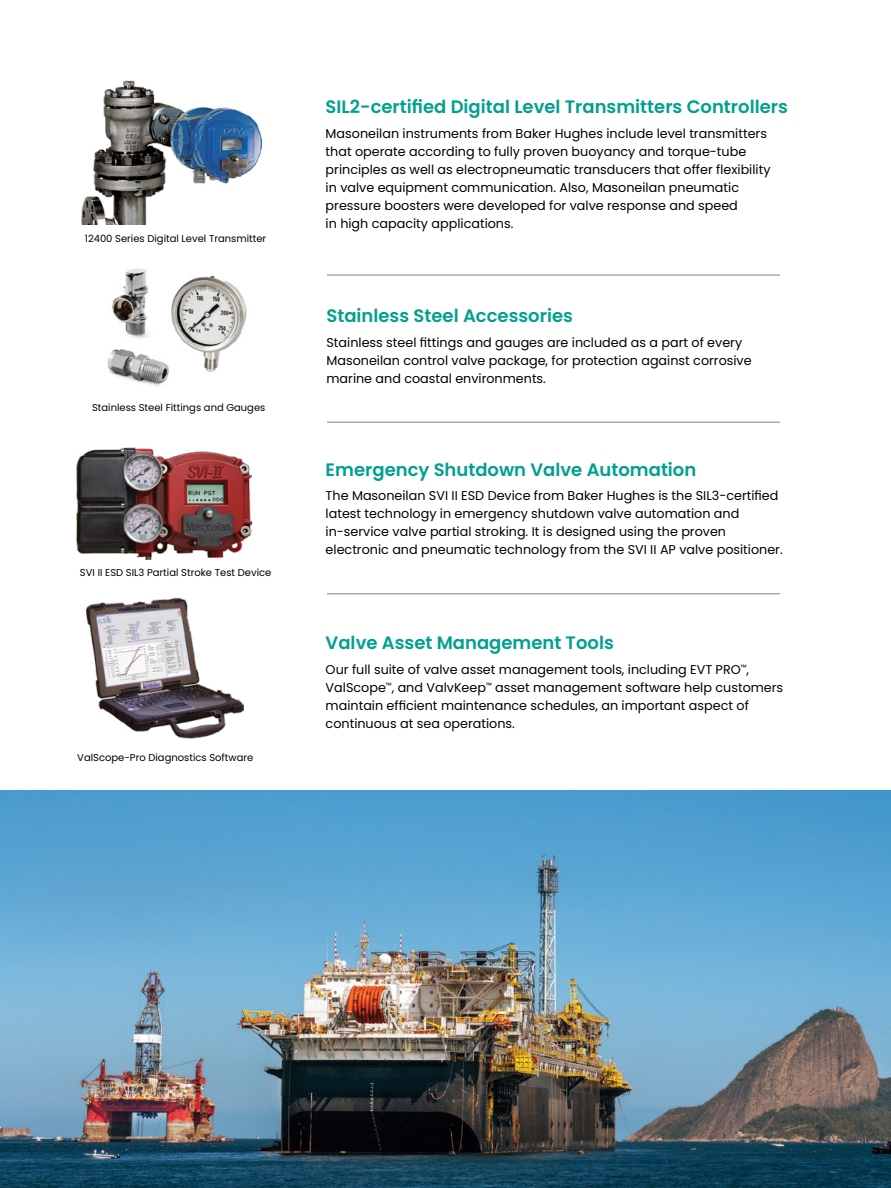
<style>
.page{position:relative;width:891px;height:1188px;background:#fff}
.page>*{position:absolute;margin:0;border:0;box-sizing:border-box;transform-origin:0 0}
.t1{font:600 18px "Poppins";color:#00a08e}
.t2{font:12.75px/18px "Poppins";color:#000}
.t3{font:9.9px "Poppins";color:#000}
</style>
<div class="page">
<img style="left:81px;top:80px;width:182px;height:145px">
<img style="left:76px;top:447px;width:175px;height:112px">
<img style="left:87px;top:597px;width:157px;height:142px">
<hr style="left:327px;top:275px;width:453px;height:1px;background:#808285">
<hr style="left:327px;top:422px;width:453px;height:1px;background:#808285">
<hr style="left:327px;top:594px;width:453px;height:1px;background:#808285">
<img style="left:0;top:791px;width:891px;height:397px">
<img style="left:171px;top:275px;width:76px;height:97px">
<img style="left:107px;top:349px;width:62px;height:37px">
<img style="left:111px;top:268px;width:38px;height:71px">
<p class="t3" style="left:85px;top:233px;width:183px">12400 Series Digital Level Transmitter</p>
<p class="t3" style="left:92px;top:402px;width:175px">Stainless Steel Fittings and Gauges</p>
<p class="t3" style="left:80px;top:567px;width:193px">SVI II ESD SIL3 Partial Stroke Test Device</p>
<p class="t3" style="left:77px;top:752px;width:178px">ValScope-Pro Diagnostics Software</p>
<h1 class="t1" style="left:326px;top:96px;width:464px">SIL2-certified Digital Level Transmitters Controllers</h1>
<p class="t2" style="left:326px;top:124px;width:446px">Masoneilan instruments from Baker Hughes include level transmitters that operate according to fully proven buoyancy and torque-tube principles as well as electropneumatic transducers that offer flexibility in valve equipment communication. Also, Masoneilan pneumatic pressure boosters were developed for valve response and speed<br>in high capacity applications.</p>
<h1 class="t1" style="left:326px;top:306px;width:248px">Stainless Steel Accessories</h1>
<p class="t2" style="left:326px;top:334px;width:427px">Stainless steel fittings and gauges are included as a part of every<br>Masoneilan control valve package, for protection against corrosive marine and coastal environments.</p>
<h1 class="t1" style="left:326px;top:459px;width:372px">Emergency Shutdown Valve Automation</h1>
<p class="t2" style="left:326px;top:487px;width:459px">The Masoneilan SVI II ESD Device from Baker Hughes is the SIL3-certified latest technology in emergency shutdown valve automation and in-service valve partial stroking. It is designed using the proven electronic and pneumatic technology from the SVI II AP valve positioner.</p>
<h1 class="t1" style="left:326px;top:633px;width:290px">Valve Asset Management Tools</h1>
<p class="t2" style="left:326px;top:661px;width:459px">Our full suite of valve asset management tools, including EVT PRO<sup>™</sup>, ValScope<sup>™</sup>, and ValvKeep<sup>™</sup> asset management software help customers maintain efficient maintenance schedules, an important aspect of continuous at sea operations.</p>
</div>
